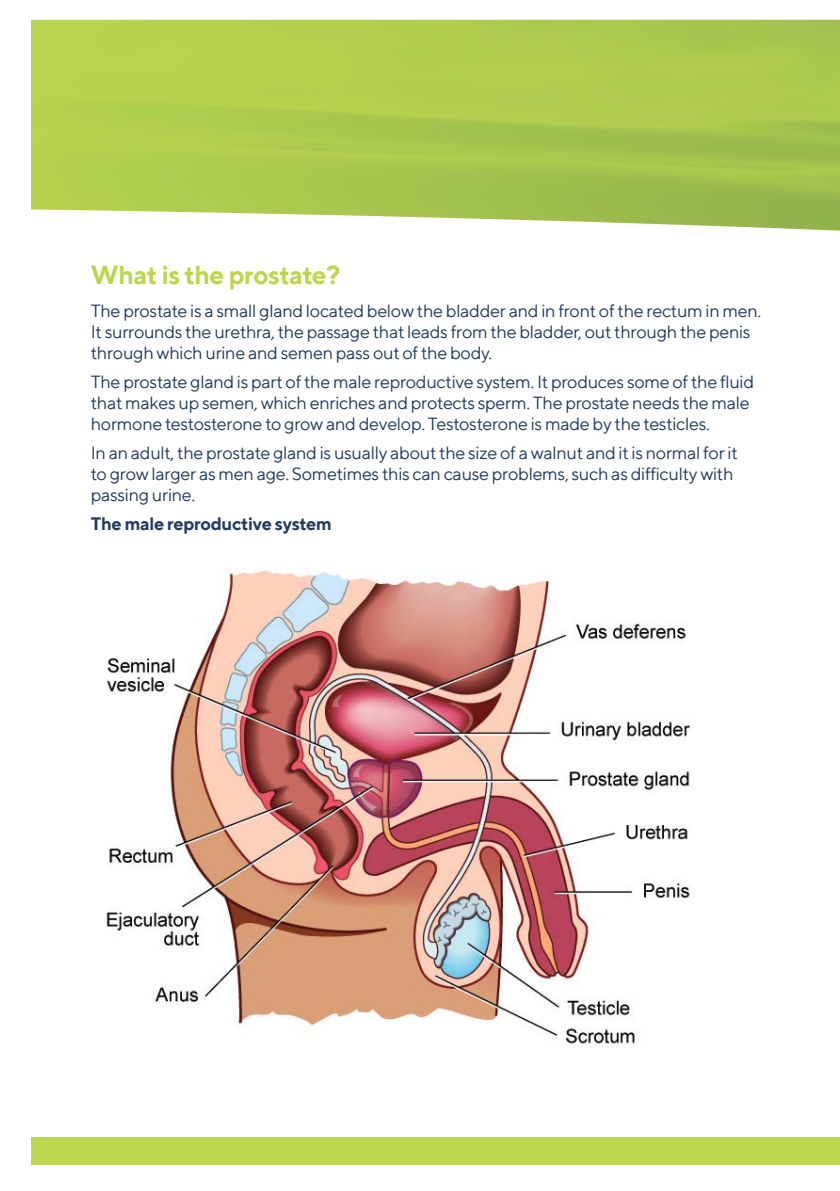
<style>
.page{position:relative;width:840px;height:1191px;background:#fff}
.page>*{position:absolute;margin:0;border:0;box-sizing:border-box;transform-origin:0 0}
.t1{font:700 26px "TT Norms";letter-spacing:-.02em;color:#bbd64f}
.t2{font:18px/21px "TT Norms";letter-spacing:-.02em;color:#223b5e}
.t3{font:700 18px "TT Norms";letter-spacing:-.02em;color:#223b5e}
</style>
<div class="page">
<img style="left:31px;top:20px;width:808px;height:210px">
<div style="left:31px;top:1137px;width:808px;height:28px;background:#bbd64f"></div>
<img style="left:106px;top:568px;width:588px;height:476px">
<h1 class="t1" style="left:91px;top:259px;width:251px">What is the prostate?</h1>
<p class="t2" style="left:91px;top:299px;width:671px">The prostate is a small gland located below the bladder and in front of the rectum in men.<br>It surrounds the urethra, the passage that leads from the bladder, out through the penis through which urine and semen pass out of the body.</p>
<p class="t2" style="left:91px;top:370px;width:664px">The prostate gland is part of the male reproductive system. It produces some of the fluid that makes up semen, which enriches and protects sperm. The prostate needs the male hormone testosterone to grow and develop. Testosterone is made by the testicles.</p>
<p class="t2" style="left:91px;top:441px;width:648px">In an adult, the prostate gland is usually about the size of a walnut and it is normal for it to grow larger as men age. Sometimes this can cause problems, such as difficulty with passing urine.</p>
<p class="t3" style="left:91px;top:512px;width:242px">The male reproductive system</p>
</div>
